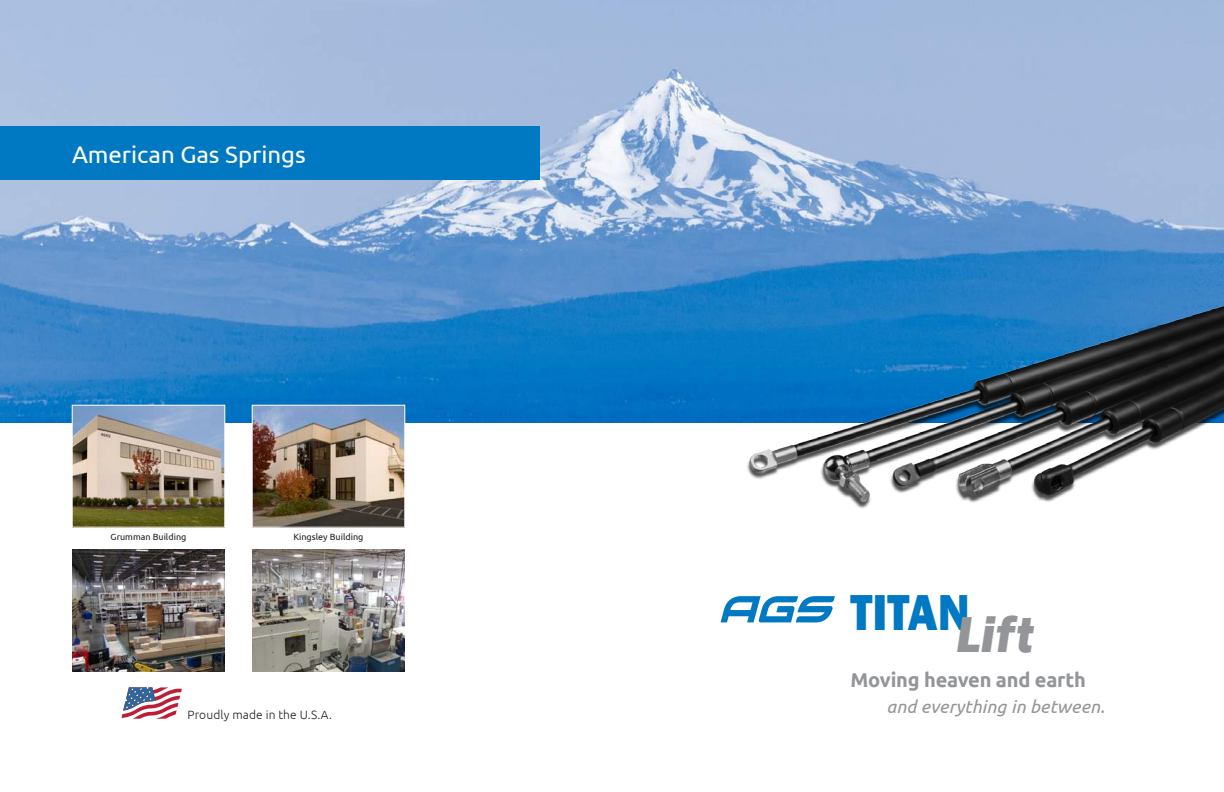
<style>
.page{position:relative;width:1224px;height:792px;background:#fff}
.page>*{position:absolute;margin:0;border:0;box-sizing:border-box;transform-origin:0 0}
.t1{font:800 52px "Franklin Gothic";color:#0079c2;scale:.9 1}
.t2{font:24px "Ubuntu";color:#fff}
.t3{font:700 20px "Ubuntu";letter-spacing:-.01em;color:#939598}
.t4{font:italic 18px "Ubuntu";letter-spacing:.01em;color:#939598}
.t5{font:300 12px "Ubuntu";letter-spacing:.01em;color:#231f20}
.t6{font:9px "Ubuntu";color:#231f20}
.s1{font-style:italic;color:#939598}
</style>
<div class="page">
<img style="left:0;top:0;width:1224px;height:423px">
<img style="left:741px;top:297px;width:483px;height:211px">
<div style="left:0;top:126px;width:540px;height:54px;background:#0079c2"></div>
<svg style="left:721px;top:596px;width:114px;height:26px"></svg>
<svg style="left:122px;top:687px;width:60px;height:32px"></svg>
<img style="left:254px;top:407px;width:149px;height:119px">
<div style="left:252px;top:405px;width:153px;height:123px;border:1px solid #fff"></div>
<img style="left:74px;top:407px;width:149px;height:119px">
<div style="left:72px;top:405px;width:153px;height:123px;border:1px solid #fff"></div>
<img style="left:72px;top:549px;width:153px;height:122px">
<img style="left:252px;top:549px;width:153px;height:122px">
<h2 class="t2" style="left:72px;top:140px;width:235px">American Gas Springs</h2>
<p class="t6" style="left:111px;top:531px;width:77px">Grumman Building</p>
<p class="t6" style="left:294px;top:531px;width:71px">Kingsley Building</p>
<h3 class="t5" style="left:188px;top:707px;width:146px">Proudly made in the U.S.A.</h3>
<h1 class="t1" style="left:850px;top:579px;width:205px">Titan<span class="s1">Lift</span></h1>
<h3 class="t3" style="left:850px;top:668px;width:237px">Moving heaven and earth</h3>
<h3 class="t4" style="left:886px;top:696px;width:220px">and everything in between.</h3>
</div>
